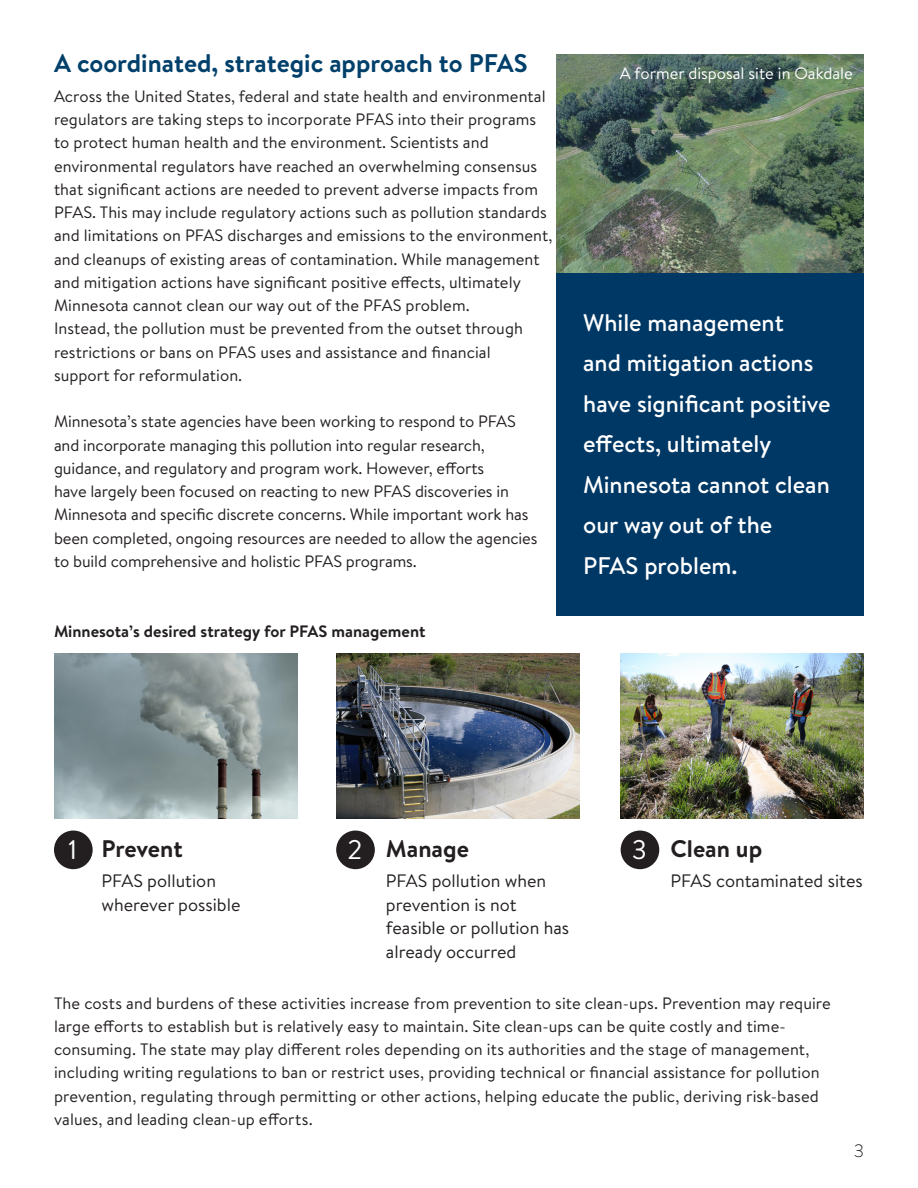
<style>
.page{position:relative;width:918px;height:1188px;background:#fff}
.page>*{position:absolute;margin:0;border:0;box-sizing:border-box;transform-origin:0 0}
.t1{font:27px "Brandon Text";color:#fff}
.t2{font:700 25.5px "Brandon Text";color:#00406b}
.t3{font:500 24px/40.5px "Brandon Text";color:#fff}
.t4{font:700 24px "Brandon Text";color:#231f20}
.t5{font:18px/23.7px "Brandon Text";color:#231f20}
.t6{font:300 18px "Brandon Text";color:#231f20}
.t7{font:16.5px/23.2px "Brandon Text";letter-spacing:.005em;color:#231f20}
.t8{font:700 16.5px "Brandon Text";color:#231f20}
.t9{font:16.5px "Brandon Text";color:#fff}
</style>
<div class="page">
<div style="left:621px;top:831px;width:38px;height:38px;background:#231f20;border-radius:50%"></div>
<img style="left:621px;top:654px;width:243px;height:164px">
<div style="left:336px;top:831px;width:39px;height:38px;background:#231f20;border-radius:50%"></div>
<img style="left:336px;top:654px;width:244px;height:164px">
<div style="left:54px;top:831px;width:39px;height:38px;background:#231f20;border-radius:50%"></div>
<img style="left:54px;top:654px;width:243px;height:164px">
<div style="left:556px;top:272px;width:308px;height:344px;background:#003865"></div>
<img style="left:556px;top:54px;width:308px;height:218px">
<p class="t2" style="left:54px;top:45px;width:475px">A coordinated, strategic approach to PFAS</p>
<p class="t7" style="left:54px;top:84px;width:500px">Across the United States, federal and state health and environmental regulators are taking steps to incorporate PFAS into their programs to protect human health and the environment. Scientists and environmental regulators have reached an overwhelming consensus that significant actions are needed to prevent adverse impacts from PFAS. This may include regulatory actions such as pollution standards and limitations on PFAS discharges and emissions to the environment, and cleanups of existing areas of contamination. While management and mitigation actions have significant positive effects, ultimately Minnesota cannot clean our way out of the PFAS problem.</p>
<p class="t7" style="left:54px;top:316px;width:470px">Instead, the pollution must be prevented from the outset through restrictions or bans on PFAS uses and assistance and financial support for reformulation.</p>
<p class="t7" style="left:54px;top:409px;width:485px">Minnesota’s state agencies have been working to respond to PFAS and incorporate managing this pollution into regular research, guidance, and regulatory and program work. However, efforts<br>have largely been focused on reacting to new PFAS discoveries in Minnesota and specific discrete concerns. While important work has been completed, ongoing resources are needed to allow the agencies to build comprehensive and holistic PFAS programs.</p>
<p class="t8" style="left:54px;top:619px;width:373px">Minnesota’s desired strategy for PFAS management</p>
<p class="t9" style="left:620px;top:62px;width:234px">A former disposal site in Oakdale</p>
<p class="t3" style="left:583px;top:302px;width:202px">While management</p>
<p class="t3" style="left:583px;top:342px;width:249px">and mitigation actions have significant positive effects, ultimately</p>
<p class="t3" style="left:583px;top:464px;width:248px">Minnesota cannot clean</p>
<p class="t3" style="left:583px;top:504px;width:191px">our way out of the</p>
<p class="t3" style="left:583px;top:545px;width:156px">PFAS problem.</p>
<p class="t1" style="left:68px;top:831px;width:11px">1</p>
<p class="t4" style="left:102px;top:832px;width:83px">Prevent</p>
<p class="t1" style="left:347px;top:831px;width:16px">2</p>
<p class="t5" style="left:102px;top:868px;width:140px">PFAS pollution wherever possible</p>
<p class="t4" style="left:386px;top:832px;width:85px">Manage</p>
<p class="t1" style="left:632px;top:831px;width:17px">3</p>
<p class="t5" style="left:386px;top:868px;width:185px">PFAS pollution when prevention is not feasible or pollution has already occurred</p>
<p class="t4" style="left:670px;top:832px;width:93px">Clean up</p>
<p class="t5" style="left:670px;top:868px;width:194px">PFAS contaminated sites</p>
<p class="t7" style="left:54px;top:991px;width:778px">The costs and burdens of these activities increase from prevention to site clean-ups. Prevention may require large efforts to establish but is relatively easy to maintain. Site clean-ups can be quite costly and time&shy;consuming. The state may play different roles depending on its authorities and the stage of management, including writing regulations to ban or restrict uses, providing technical or financial assistance for pollution prevention, regulating through permitting or other actions, helping educate the public, deriving risk-based values, and leading clean-up efforts.</p>
<p class="t6" style="left:854px;top:1139px;width:12px">3</p>
</div>
